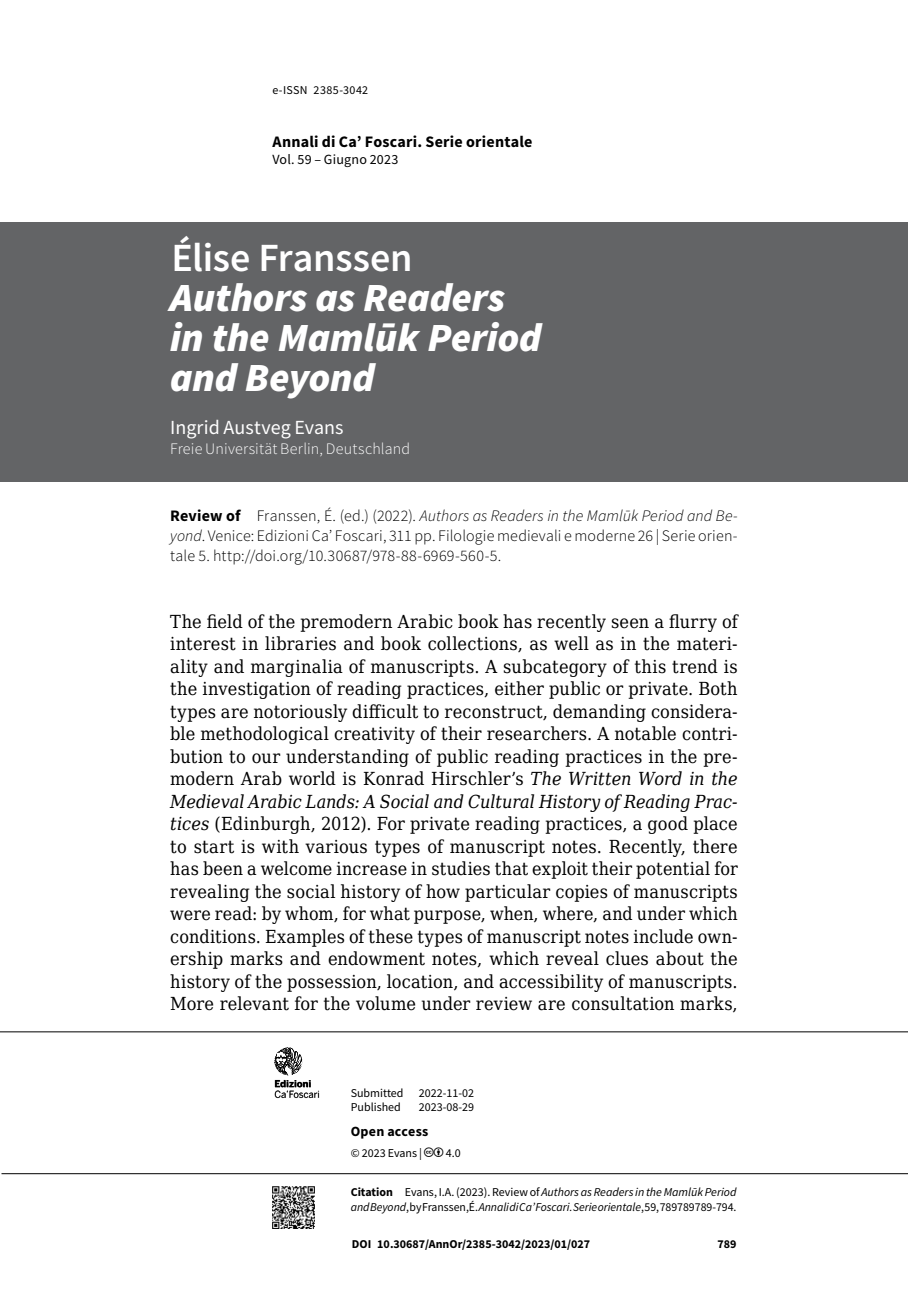
<style>
.page{position:relative;width:908px;height:1304px;background:#fff}
.page>*{position:absolute;margin:0;border:0;box-sizing:border-box;transform-origin:0 0}
.t1{font:italic 900 40px/40px "Source Sans Pro";letter-spacing:-.005em;color:#fff}
.t2{font:600 40px "Source Sans Pro";letter-spacing:-.005em;color:#fff}
.t3{font:20px "Source Sans Pro";letter-spacing:.005em;color:#fff}
.t4{font:18px/22.4px "DejaVu Serif Condensed";letter-spacing:.01em;color:#000;text-align:justify}
.t5{font:300 16px/20px "Source Sans Pro";letter-spacing:.015em;color:#000;text-align:justify}
.t6{font:300 16px "Source Sans Pro";letter-spacing:.01em;color:#fff}
.t7{font:700 16px "Source Sans Pro";letter-spacing:.015em;color:#000}
.t8{font:14px "Source Sans Pro";letter-spacing:.015em;color:#000}
.t9{font:700 14px "Source Sans Pro";letter-spacing:.02em;color:#000}
.t10{font:italic 12px/15px "Source Sans Pro";color:#000}
.t11{font:12px "Source Sans Pro";color:#000}
.t12{font:700 12px "Source Sans Pro";color:#000}
.t13{font:12px "Source Sans Pro";letter-spacing:.03em;color:#000}
.t14{font:9.6px "Benton Sans";letter-spacing:-.01em;color:#000}
.t15{font:700 9.6px "Benton Sans";color:#000}
.s1{font-weight:700}
.s2{font-style:italic}
.s3{font-weight:700;font-style:normal}
.s4{font-style:normal}
</style>
<div class="page">
<hr style="left:2px;top:1173px;width:905px;height:1px;background:#000">
<hr style="left:0;top:1031px;width:907px;height:1px;background:#000">
<img style="left:272px;top:1187px;width:42px;height:42px">
<svg style="left:274px;top:1047px;width:45px;height:51px"></svg>
<div style="left:0;top:223px;width:907px;height:259px;background:#636466"></div>
<p class="t13" style="left:272px;top:82px;width:97px">e-ISSN 2385-3042</p>
<p class="t7" style="left:272px;top:131px;width:261px">Annali di Ca’ Foscari. Serie orientale</p>
<p class="t8" style="left:272px;top:150px;width:128px">Vol. 59 – Giugno 2023</p>
<h1 class="t2" style="left:171px;top:232px;width:243px">Élise Franssen</h1>
<h1 class="t1" style="left:170px;top:277px;width:372px">Authors as Readers in the Mamlūk Period and Beyond</h1>
<p class="t3" style="left:170px;top:415px;width:175px">Ingrid Austveg Evans</p>
<p class="t6" style="left:170px;top:439px;width:241px">Freie Universität Berlin, Deutschland</p>
<p class="t5" style="left:170px;top:506px;width:568px"><span class="s1">Review of</span> Franssen, É. (ed.) (2022). <span class="s2">Authors as Readers in the Mamlūk Period and Be&shy;yond</span>. Venice: Edizioni Ca’ Foscari, 311 pp. Filologie medievali e moderne 26 | Serie orien‑ tale 5. http://doi.org/10.30687/978‑88‑6969‑560‑5.</p>
<p class="t4" style="left:170px;top:610px;width:568px">The field of the premodern Arabic book has recently seen a flurry of interest in libraries and book collections, as well as in the materi&shy;ality and marginalia of manuscripts. A subcategory of this trend is the investigation of reading practices, either public or private. Both types are notoriously difficult to reconstruct, demanding considera&shy;ble methodological creativity of their researchers. A notable contri&shy;bution to our understanding of public reading practices in the pre&shy;modern Arab world is Konrad Hirschler’s <span class="s2">The Written Word in the Medieval Arabic Lands: A Social and Cultural History of Reading Prac‑ tices</span> (Edinburgh, 2012). For private reading practices, a good place to start is with various types of manuscript notes. Recently, there has been a welcome increase in studies that exploit their potential for revealing the social history of how particular copies of manuscripts were read: by whom, for what purpose, when, where, and under which conditions. Examples of these types of manuscript notes include own&shy;ership marks and endowment notes, which reveal clues about the history of the possession, location, and accessibility of manuscripts.<br>More relevant for the volume under review are consultation marks,</p>
<p class="t15" style="left:274px;top:1078px;width:38px">Edizioni</p>
<p class="t14" style="left:274px;top:1088px;width:47px">Ca’Foscari</p>
<p class="t11" style="left:350px;top:1085px;width:54px">Submitted</p>
<p class="t11" style="left:418px;top:1085px;width:57px">2022-11-02</p>
<p class="t11" style="left:350px;top:1099px;width:52px">Published</p>
<p class="t11" style="left:418px;top:1099px;width:57px">2023-08-29</p>
<p class="t9" style="left:350px;top:1122px;width:79px">Open access</p>
<p class="t11" style="left:350px;top:1145px;width:73px">© 2023 Evans |</p>
<p class="t11" style="left:445px;top:1145px;width:16px">4.0</p>
<p class="t10" style="left:350px;top:1184px;width:387px"><span class="s3">Citation</span> <span class="s4">Evans, I.A. (2023). Review of</span> Authors as Readers in the Mamlūk Period and Beyond<span class="s4">, by Franssen,É.</span> Annali di Ca’ Foscari. Serie orientale<span class="s4">, 59, 789789789-794.</span></p>
<p class="t12" style="left:351px;top:1235px;width:240px">DOI 10.30687/AnnOr/2385-3042/2023/01/027</p>
<p class="t12" style="left:717px;top:1236px;width:21px">789</p>
</div>
